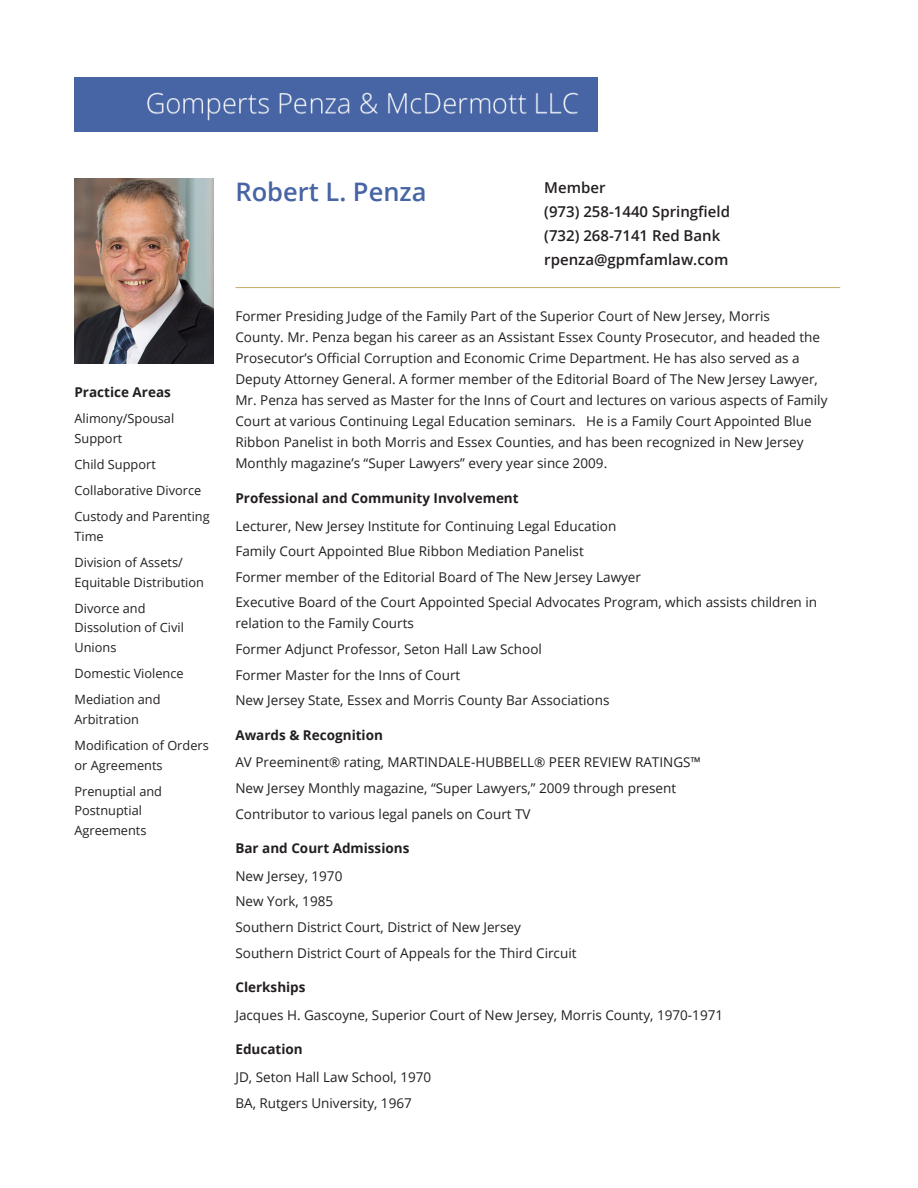
<style>
.page{position:relative;width:918px;height:1188px;background:#fff}
.page>*{position:absolute;margin:0;border:0;box-sizing:border-box;transform-origin:0 0}
.t1{font:600 25.5px "Open Sans";color:#4765a4}
.t2{font:600 15px "Open Sans";color:#231f20}
.t3{font:13.5px/21px "Open Sans";color:#231f20}
.t4{font:700 13.5px "Open Sans";color:#231f20}
.t5{font:12.75px/19.5px "Open Sans";color:#231f20}
</style>
<div class="page">
<img style="left:75px;top:78px;width:523px;height:53px">
<img style="left:75px;top:179px;width:138px;height:184px">
<hr style="left:235px;top:287px;width:605px;height:1px;background:#c5ac66">
<p class="t4" style="left:75px;top:383px;width:98px">Practice Areas</p>
<p class="t5" style="left:75px;top:409px;width:101px">Alimony/Spousal<br>Support</p>
<p class="t5" style="left:75px;top:454px;width:83px">Child Support</p>
<p class="t5" style="left:75px;top:481px;width:128px">Collaborative Divorce</p>
<p class="t5" style="left:75px;top:507px;width:137px">Custody and Parenting<br>Time</p>
<p class="t5" style="left:75px;top:553px;width:131px">Division of Assets/<br>Equitable Distribution</p>
<p class="t5" style="left:75px;top:598px;width:111px">Divorce and<br>Dissolution of Civil<br>Unions</p>
<p class="t5" style="left:75px;top:664px;width:111px">Domestic Violence</p>
<p class="t5" style="left:75px;top:690px;width:88px">Mediation and<br>Arbitration</p>
<p class="t5" style="left:75px;top:736px;width:136px">Modification of Orders or Agreements</p>
<p class="t5" style="left:75px;top:781px;width:89px">Prenuptial and<br>Postnuptial<br>Agreements</p>
<p class="t1" style="left:235px;top:174px;width:193px">Robert L. Penza</p>
<p class="t2" style="left:544px;top:177px;width:63px">Member</p>
<p class="t2" style="left:544px;top:201px;width:187px">(973) 258-1440 Springfield</p>
<p class="t2" style="left:544px;top:225px;width:177px">(732) 268-7141 Red Bank</p>
<p class="t2" style="left:544px;top:249px;width:186px">rpenza@gpmfamlaw.com</p>
<p class="t3" style="left:235px;top:306px;width:594px">Former Presiding Judge of the Family Part of the Superior Court of New Jersey, Morris<br>County. Mr. Penza began his career as an Assistant Essex County Prosecutor, and headed the Prosecutor’s Official Corruption and Economic Crime Department. He has also served as a Deputy Attorney General. A former member of the Editorial Board of The New Jersey Lawyer, Mr. Penza has served as Master for the Inns of Court and lectures on various aspects of Family Court at various Continuing Legal Education seminars. He is a Family Court Appointed Blue Ribbon Panelist in both Morris and Essex Counties, and has been recognized in New Jersey Monthly magazine’s “Super Lawyers” every year since 2009.</p>
<p class="t4" style="left:235px;top:488px;width:285px">Professional and Community Involvement</p>
<p class="t3" style="left:235px;top:515px;width:382px">Lecturer, New Jersey Institute for Continuing Legal Education</p>
<p class="t3" style="left:235px;top:540px;width:350px">Family Court Appointed Blue Ribbon Mediation Panelist</p>
<p class="t3" style="left:235px;top:566px;width:407px">Former member of the Editorial Board of The New Jersey Lawyer</p>
<p class="t3" style="left:235px;top:592px;width:583px">Executive Board of the Court Appointed Special Advocates Program, which assists children in relation to the Family Courts</p>
<p class="t3" style="left:235px;top:638px;width:308px">Former Adjunct Professor, Seton Hall Law School</p>
<p class="t3" style="left:235px;top:664px;width:226px">Former Master for the Inns of Court</p>
<p class="t3" style="left:235px;top:689px;width:376px">New Jersey State, Essex and Morris County Bar Associations</p>
<p class="t4" style="left:235px;top:725px;width:149px">Awards &amp; Recognition</p>
<p class="t3" style="left:235px;top:752px;width:467px">AV Preeminent® rating, MARTINDALE-HUBBELL® PEER REVIEW RATINGS™</p>
<p class="t3" style="left:235px;top:777px;width:442px">New Jersey Monthly magazine, “Super Lawyers,” 2009 through present</p>
<p class="t3" style="left:235px;top:803px;width:297px">Contributor to various legal panels on Court TV</p>
<p class="t4" style="left:235px;top:839px;width:175px">Bar and Court Admissions</p>
<p class="t3" style="left:235px;top:865px;width:108px">New Jersey, 1970</p>
<p class="t3" style="left:235px;top:891px;width:99px">New York, 1985</p>
<p class="t3" style="left:235px;top:916px;width:287px">Southern District Court, District of New Jersey</p>
<p class="t3" style="left:235px;top:942px;width:343px">Southern District Court of Appeals for the Third Circuit</p>
<p class="t4" style="left:235px;top:978px;width:72px">Clerkships</p>
<p class="t3" style="left:235px;top:1004px;width:489px">Jacques H. Gascoyne, Superior Court of New Jersey, Morris County, 1970-1971</p>
<p class="t4" style="left:235px;top:1040px;width:69px">Education</p>
<p class="t3" style="left:235px;top:1066px;width:197px">JD, Seton Hall Law School, 1970</p>
<p class="t3" style="left:235px;top:1092px;width:178px">BA, Rutgers University, 1967</p>
</div>
